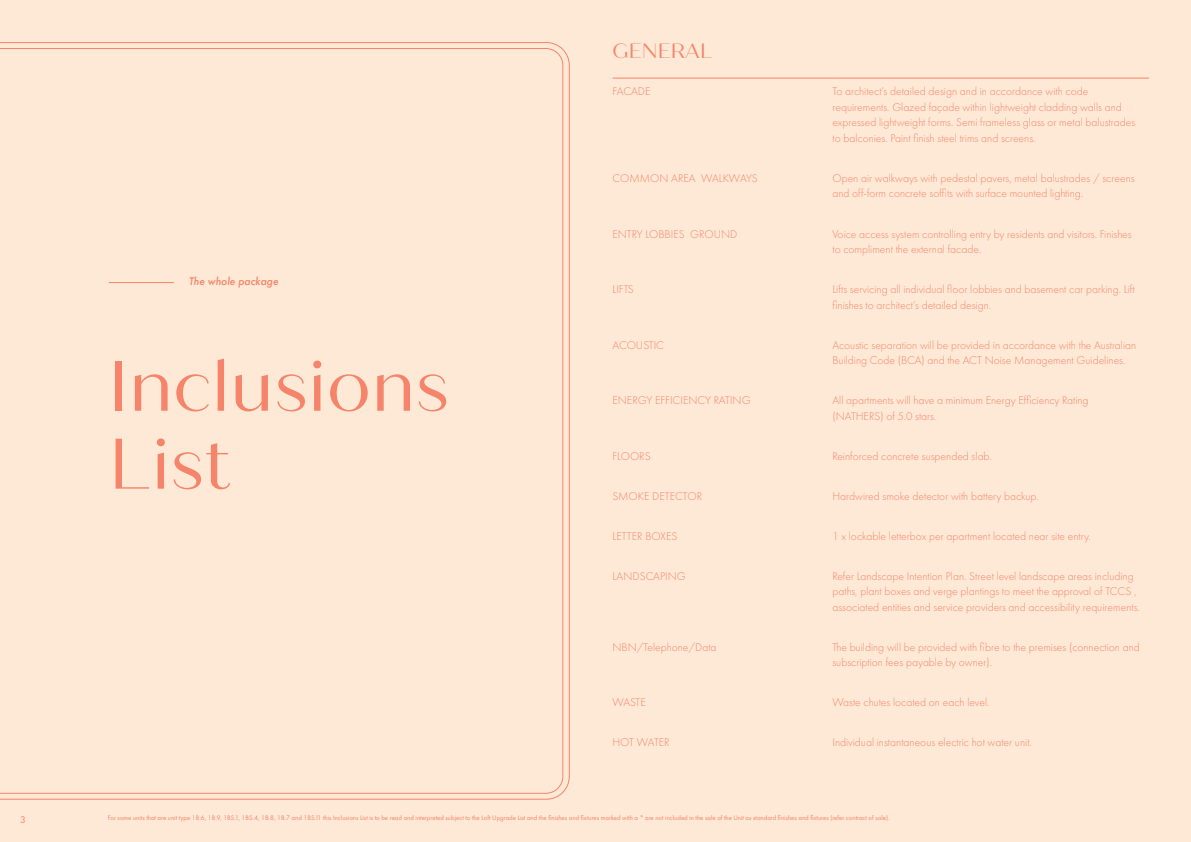
<style>
.page{position:relative;width:1191px;height:842px;background:#fee9d6}
.page>*{position:absolute;margin:0;border:0;box-sizing:border-box;transform-origin:0 0}
.t1{font:71.4px/77.9px "Quiche Sans";color:#f5846a}
.t2{font:20.7px "Quiche Sans";color:#f5846a}
.t3{font:300 11.6px/15.5px "Futura PT";color:#f5846a}
.t4{font:italic 500 11.6px "Futura PT";color:#f5846a}
.t5{font:10px "Futura PT";color:#f5846a}
.t6{font:6.8px "Futura PT";color:#f5846a}
</style>
<div class="page">
<hr style="left:612px;top:78px;width:220px;height:1px;background:#f5846a">
<hr style="left:832px;top:78px;width:316px;height:1px;background:#f5846a">
<svg style="left:0;top:42px;width:569px;height:757px"></svg>
<svg style="left:0;top:48px;width:563px;height:745px"></svg>
<p class="t5" style="left:20px;top:813px;width:7px">3</p>
<p class="t4" style="left:189px;top:274px;width:91px">The whole package</p>
<h1 class="t1" style="left:109px;top:348px;width:342px">Inclusions<br>List</h1>
<h2 class="t2" style="left:612px;top:38px;width:101px">GENERAL</h2>
<p class="t3" style="left:612px;top:84px;width:40px">FACADE</p>
<p class="t3" style="left:832px;top:84px;width:304px">To architect’s detailed design and in accordance with code requirements. Glazed façade within lightweight cladding walls and expressed lightweight forms. Semi frameless glass or metal balustrades to balconies. Paint finish steel trims and screens.</p>
<p class="t3" style="left:612px;top:170px;width:147px">COMMON AREA WALKWAYS</p>
<p class="t3" style="left:832px;top:170px;width:304px">Open air walkways with pedestal pavers, metal balustrades / screens and off-form concrete soffits with surface mounted lighting.</p>
<p class="t3" style="left:612px;top:226px;width:126px">ENTRY LOBBIES GROUND</p>
<p class="t3" style="left:832px;top:226px;width:301px">Voice access system controlling entry by residents and visitors. Finishes to compliment the external facade.</p>
<p class="t3" style="left:612px;top:281px;width:23px">LIFTS</p>
<p class="t3" style="left:832px;top:281px;width:304px">Lifts servicing all individual floor lobbies and basement car parking. Lift finishes to architect’s detailed design.</p>
<p class="t3" style="left:612px;top:337px;width:53px">ACOUSTIC</p>
<p class="t3" style="left:832px;top:337px;width:305px">Acoustic separation will be provided in accordance with the Australian<br>Building Code (BCA) and the ACT Noise Management Guidelines.</p>
<p class="t3" style="left:612px;top:393px;width:140px">ENERGY EFFICIENCY RATING</p>
<p class="t3" style="left:832px;top:393px;width:258px">All apartments will have a minimum Energy Efficiency Rating (NATHERS) of 5.0 stars.</p>
<p class="t3" style="left:612px;top:448px;width:40px">FLOORS</p>
<p class="t3" style="left:832px;top:448px;width:161px">Reinforced concrete suspended slab.</p>
<p class="t3" style="left:612px;top:488px;width:91px">SMOKE DETECTOR</p>
<p class="t3" style="left:832px;top:488px;width:208px">Hardwired smoke detector with battery backup.</p>
<p class="t3" style="left:612px;top:528px;width:66px">LETTER BOXES</p>
<p class="t3" style="left:832px;top:528px;width:260px">1 x lockable letterbox per apartment located near site entry.</p>
<p class="t3" style="left:612px;top:568px;width:75px">LANDSCAPING</p>
<p class="t3" style="left:832px;top:568px;width:309px">Refer Landscape Intention Plan. Street level landscape areas including paths, plant boxes and verge plantings to meet the approval of TCCS , associated entities and service providers and accessibility requirements.</p>
<p class="t3" style="left:612px;top:639px;width:106px">NBN/Telephone/Data</p>
<p class="t3" style="left:832px;top:639px;width:309px">The building will be provided with fibre to the premises (connection and subscription fees payable by owner).</p>
<p class="t3" style="left:612px;top:695px;width:35px">WASTE</p>
<p class="t3" style="left:832px;top:695px;width:158px">Waste chutes located on each level.</p>
<p class="t3" style="left:612px;top:735px;width:59px">HOT WATER</p>
<p class="t3" style="left:832px;top:735px;width:201px">Individual instantaneous electric hot water unit.</p>
<p class="t6" style="left:108px;top:813px;width:783px">For some units that are unit type 1B.6, 1B.9, 1BS.1, 1BS.4, 1B.8, 1B.7 and 1BS.11 this Inclusions List is to be read and interpreted subject to the Loft Upgrade List and the finishes and fixtures marked with a * are not included in the sale of the Unit as standard finishes and fixtures (refer contract of sale).</p>
</div>
